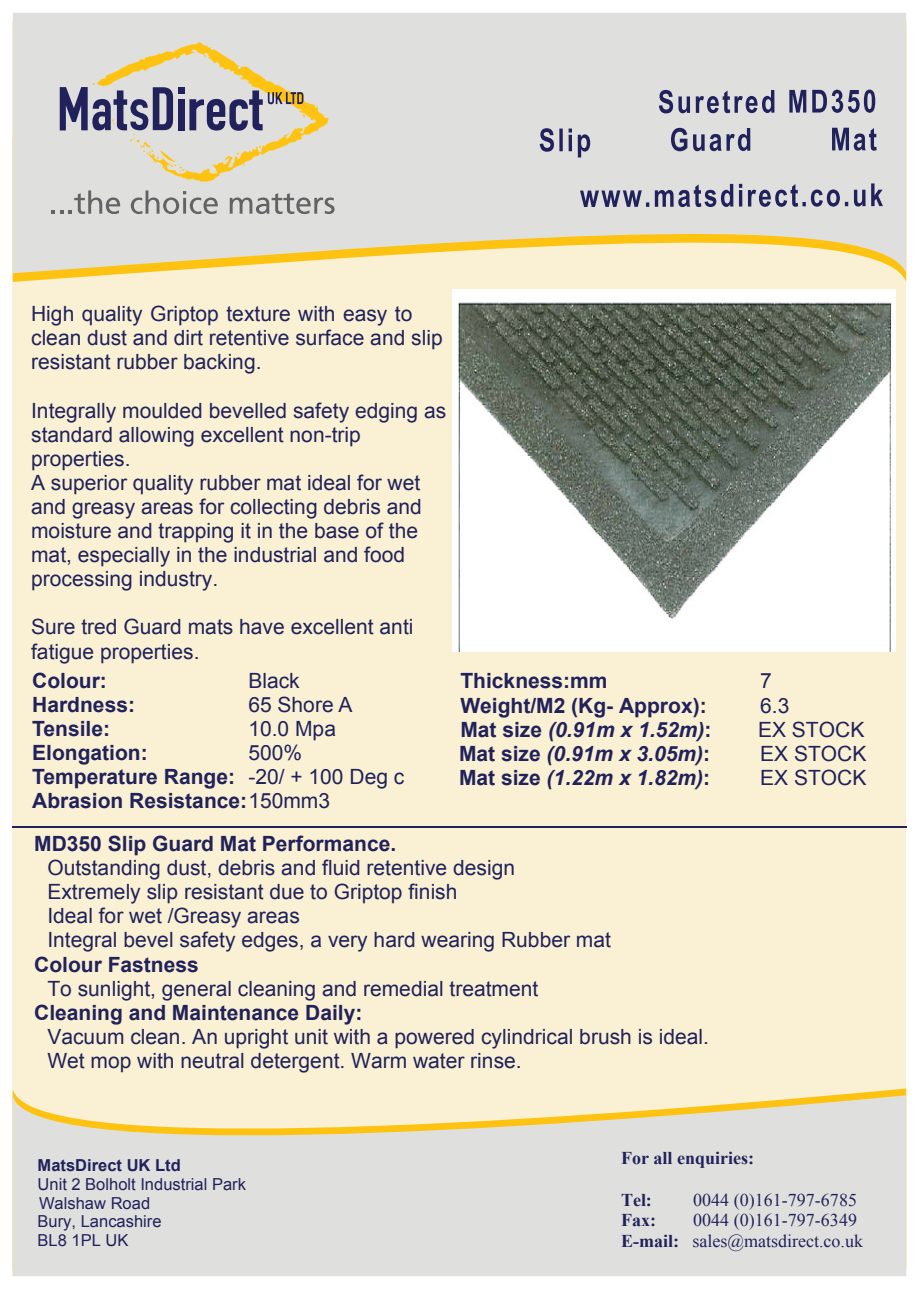
<style>
.page{position:relative;width:919px;height:1289px;background:#fff}
.page>*{position:absolute;margin:0;border:0;box-sizing:border-box;transform-origin:0 0}
.t1{font:21px/24.2px "Arial";color:#21225b}
.t2{font:700 21px/24.2px "Arial";color:#21225b}
.t3{font:italic 700 21px "Arial";color:#21225b}
.t4{font:18px/20.7px "Times New Roman";color:#21225b}
.t5{font:700 18px "Times New Roman";color:#21225b}
.t6{font:16.5px/18.9px "Arial";color:#21225b}
.t7{font:700 16.5px "Arial";color:#21225b}
.s1{font-weight:400}
.s2{font-style:normal}
.s3{font-weight:700}
</style>
<div class="page">
<div style="left:13px;top:139px;width:893px;height:1137px;background:#faf1d4"></div>
<svg style="left:13px;top:13px;width:893px;height:260px;fill:#dfe0dd"></svg>
<svg style="left:52px;top:190px;width:68px;height:24px"></svg>
<svg style="left:131px;top:190px;width:87px;height:24px"></svg>
<svg style="left:230px;top:193px;width:104px;height:21px"></svg>
<svg style="left:60px;top:42px;width:269px;height:140px"></svg>
<svg style="left:658px;top:90px;width:116px;height:23px"></svg>
<svg style="left:789px;top:90px;width:17px;height:23px"></svg>
<svg style="left:812px;top:90px;width:63px;height:23px"></svg>
<svg style="left:539px;top:128px;width:15px;height:24px"></svg>
<hr style="left:559px;top:129px;width:3px;height:22px;background:#21225b">
<svg style="left:568px;top:128px;width:22px;height:29px"></svg>
<svg style="left:671px;top:128px;width:16px;height:23px"></svg>
<svg style="left:693px;top:128px;width:57px;height:23px"></svg>
<svg style="left:831px;top:128px;width:45px;height:23px"></svg>
<svg style="left:13px;top:1095px;width:893px;height:181px;fill:#dfe0dd"></svg>
<hr style="left:13px;top:826px;width:893px;height:1px;background:#21225b">
<svg style="left:580px;top:184px;width:285px;height:23px"></svg>
<svg style="left:871px;top:183px;width:11px;height:23px"></svg>
<img style="left:452px;top:289px;width:443px;height:362px">
<p class="t1" style="left:31px;top:304px;width:413px">High quality Griptop texture with easy to clean dust and dirt retentive surface and slip resistant rubber backing.</p>
<p class="t1" style="left:31px;top:400px;width:416px">Integrally moulded bevelled safety edging as standard allowing excellent non-trip properties.<br>A superior quality rubber mat ideal for wet and greasy areas for collecting debris and moisture and trapping it in the base of the mat, especially in the industrial and food processing industry.</p>
<p class="t1" style="left:31px;top:617px;width:384px">Sure tred Guard mats have excellent anti fatigue properties.</p>
<p class="t2" style="left:32px;top:670px;width:76px">Colour:</p>
<p class="t1" style="left:248px;top:670px;width:53px">Black</p>
<p class="t2" style="left:32px;top:694px;width:104px">Hardness:</p>
<p class="t1" style="left:248px;top:694px;width:106px">65 Shore A</p>
<p class="t2" style="left:32px;top:718px;width:79px">Tensile:</p>
<p class="t1" style="left:248px;top:718px;width:89px">10.0 Mpa</p>
<p class="t2" style="left:32px;top:742px;width:117px">Elongation:</p>
<p class="t2" style="left:32px;top:742px;width:373px;text-indent:216px"><span class="s1">500%<br></span>Temperature Range: <span class="s1">-20/ + 100 Deg c<br></span>Abrasion Resistance:<span class="s1">150mm3</span></p>
<p class="t2" style="left:460px;top:671px;width:149px">Thickness:mm</p>
<p class="t1" style="left:760px;top:671px;width:13px">7</p>
<p class="t2" style="left:460px;top:695px;width:248px">Weight/M2 (Kg- Approx):</p>
<p class="t1" style="left:760px;top:695px;width:31px">6.3</p>
<p class="t3" style="left:460px;top:721px;width:253px"><span class="s2">Mat size</span> (0.91m x 1.52m)<span class="s2">:</span></p>
<p class="t1" style="left:758px;top:719px;width:108px">EX STOCK</p>
<p class="t3" style="left:459px;top:745px;width:253px"><span class="s2">Mat size</span> (0.91m x 3.05m)<span class="s2">:</span></p>
<p class="t1" style="left:760px;top:743px;width:108px">EX STOCK</p>
<p class="t3" style="left:459px;top:769px;width:253px"><span class="s2">Mat size</span> (1.22m x 1.82m)<span class="s2">:</span></p>
<p class="t1" style="left:760px;top:767px;width:108px">EX STOCK</p>
<p class="t2" style="left:34px;top:833px;width:363px">MD350 Slip Guard Mat Performance.</p>
<p class="t1" style="left:47px;top:857px;width:565px">Outstanding dust, debris and fluid retentive design Extremely slip resistant due to Griptop finish<br>Ideal for wet /Greasy areas<br>Integral bevel safety edges, a very hard wearing Rubber mat</p>
<p class="t2" style="left:34px;top:954px;width:166px">Colour Fastness</p>
<p class="t1" style="left:47px;top:978px;width:492px">To sunlight, general cleaning and remedial treatment</p>
<p class="t2" style="left:34px;top:1002px;width:329px">Cleaning and Maintenance Daily:</p>
<p class="t1" style="left:47px;top:1026px;width:663px">Vacuum clean. An upright unit with a powered cylindrical brush is ideal.<br>Wet mop with neutral detergent. Warm water rinse.</p>
<p class="t7" style="left:38px;top:1158px;width:145px">MatsDirect UK Ltd</p>
<p class="t6" style="left:38px;top:1175px;width:210px">Unit 2 Bolholt Industrial Park<br>Walshaw Road<br>Bury, Lancashire<br>BL8 1PL UK</p>
<p class="t5" style="left:621px;top:1151px;width:135px">For all enquiries:</p>
<p class="t5" style="left:621px;top:1193px;width:32px">Tel:</p>
<p class="t4" style="left:693px;top:1190px;width:165px">0044 (0)161-797-6785</p>
<p class="t5" style="left:621px;top:1213px;width:37px">Fax:</p>
<p class="t4" style="left:621px;top:1211px;width:243px;text-indent:72px">0044 (0)161-797-6349<br><span class="s3">E-mail:</span> sales@matsdirect.co.uk</p>
</div>
